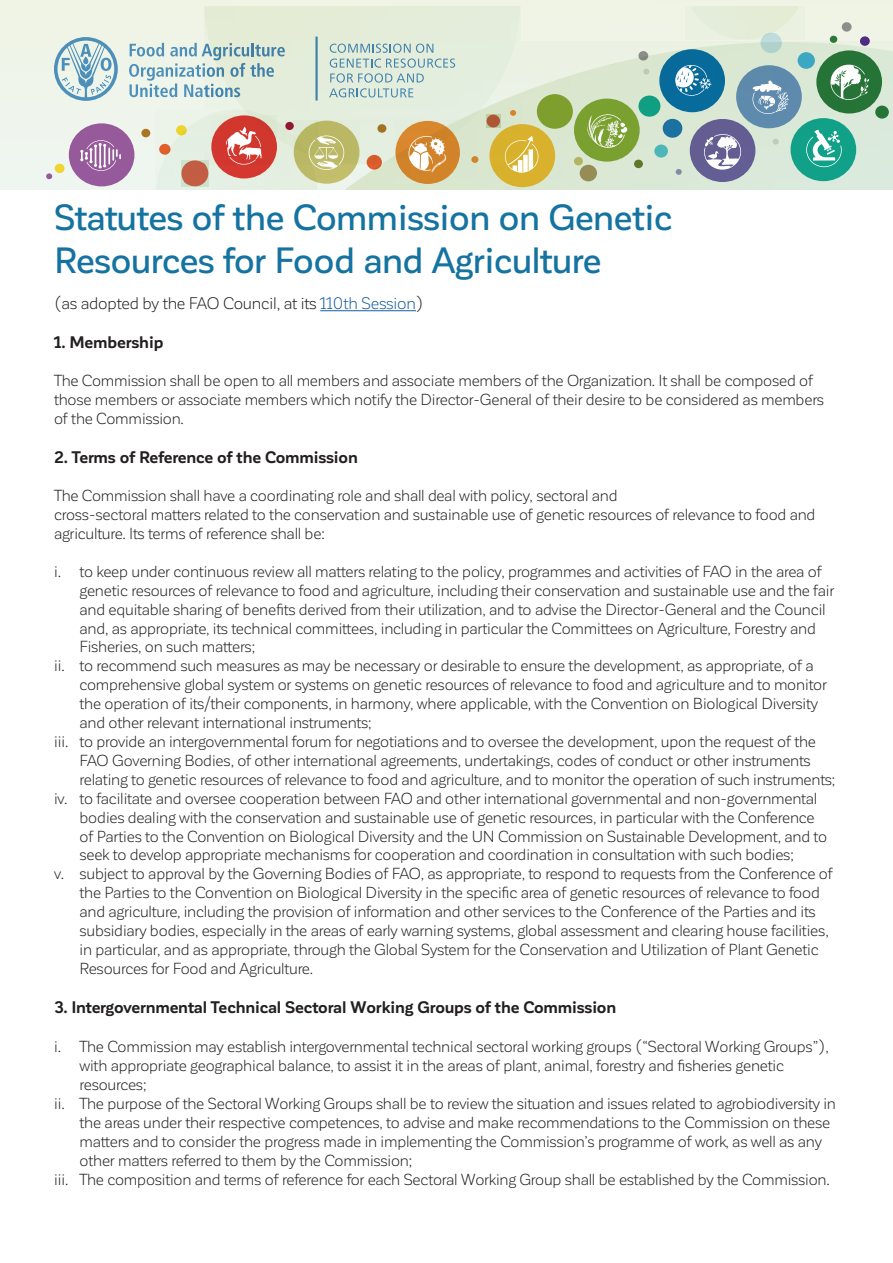
<style>
.page{position:relative;width:893px;height:1263px;background:#fff}
.page>*{position:absolute;margin:0;border:0;box-sizing:border-box;transform-origin:0 0}
.t1{font:500 36px/43.2px "Corporative Sans";letter-spacing:-.01em;color:#1473a0}
.t2{font:700 16.5px "Corporative Sans";letter-spacing:-.01em;color:#231f20}
.t3{font:16.5px "Corporative Sans";letter-spacing:-.015em;color:#231f20}
.t4{font:15.75px/18.9px "Corporative Sans";letter-spacing:-.015em;color:#231f20}
.s1{color:#175d9e}
</style>
<div class="page">
<svg style="left:0;top:0;width:893px;height:190px;background:#e5eee5"></svg>
<svg style="left:344px;top:42px;width:549px;height:148px;background:#dbe8d5"></svg>
<svg style="left:204px;top:7px;width:316px;height:157px;background:#dae6d7"></svg>
<svg style="left:685px;top:7px;width:119px;height:33px;background:#e6eeda"></svg>
<svg style="left:471px;top:156px;width:7px;height:7px"></svg>
<div style="left:574px;top:157px;width:9px;height:8px;background:#b3b460;border-radius:50%"></div>
<div style="left:141px;top:129px;width:9px;height:8px;background:#aa7624;border-radius:50%"></div>
<div style="left:580px;top:165px;width:17px;height:16px;background:#958c56;border-radius:50%"></div>
<div style="left:798px;top:52px;width:17px;height:17px;background:#3ca7c1;border-radius:50%"></div>
<svg style="left:638px;top:96px;width:22px;height:21px"></svg>
<svg style="left:367px;top:155px;width:15px;height:15px"></svg>
<svg style="left:860px;top:36px;width:10px;height:10px"></svg>
<svg style="left:842px;top:22px;width:10px;height:10px"></svg>
<svg style="left:510px;top:110px;width:6px;height:6px"></svg>
<div style="left:760px;top:33px;width:22px;height:20px;background:linear-gradient(to right,#b7d7d3,#b7d7d3);border-radius:50%"></div>
<div style="left:487px;top:115px;width:13px;height:12px;background:#b05635;border-radius:50%"></div>
<div style="left:537px;top:94px;width:36px;height:35px;background:#7e9f2d;border-radius:50%"></div>
<div style="left:663px;top:119px;width:19px;height:19px;background:#1b71a0;border-radius:50%"></div>
<svg style="left:654px;top:145px;width:14px;height:13px"></svg>
<svg style="left:773px;top:139px;width:6px;height:6px"></svg>
<svg style="left:676px;top:169px;width:6px;height:6px"></svg>
<svg style="left:875px;top:106px;width:14px;height:13px"></svg>
<svg style="left:55px;top:164px;width:10px;height:9px"></svg>
<div style="left:69px;top:123px;width:65px;height:63px;background:#965a9b;border-radius:50%"></div>
<svg style="left:80px;top:140px;width:41px;height:31px"></svg>
<div style="left:690px;top:119px;width:65px;height:63px;background:#635d92;border-radius:50%"></div>
<svg style="left:704px;top:134px;width:37px;height:36px"></svg>
<div style="left:395px;top:121px;width:65px;height:63px;background:#d28429;border-radius:50%"></div>
<svg style="left:408px;top:136px;width:38px;height:37px"></svg>
<div style="left:294px;top:121px;width:65px;height:63px;background:#bab865;border-radius:50%"></div>
<svg style="left:155px;top:109px;width:189px;height:81px"></svg>
<div style="left:574px;top:99px;width:66px;height:63px;background:#7aa030;border-radius:50%"></div>
<svg style="left:587px;top:114px;width:41px;height:34px"></svg>
<div style="left:659px;top:49px;width:66px;height:63px;background:#076a9b;border-radius:50%"></div>
<svg style="left:675px;top:65px;width:36px;height:31px"></svg>
<div style="left:791px;top:118px;width:65px;height:63px;background:#11a189;border-radius:50%"></div>
<svg style="left:806px;top:130px;width:36px;height:37px"></svg>
<div style="left:816px;top:50px;width:66px;height:63px;background:#267337;border-radius:50%"></div>
<svg style="left:830px;top:65px;width:39px;height:35px"></svg>
<div style="left:736px;top:65px;width:66px;height:63px;background:#5e8aad;border-radius:50%"></div>
<svg style="left:752px;top:80px;width:37px;height:34px"></svg>
<div style="left:489px;top:124px;width:66px;height:63px;background:#d9b12c;border-radius:50%"></div>
<svg style="left:505px;top:136px;width:33px;height:37px"></svg>
<svg style="left:643px;top:69px;width:6px;height:6px"></svg>
<div style="left:830px;top:36px;width:7px;height:7px;background:#2a793b;border-radius:50%"></div>
<svg style="left:638px;top:51px;width:10px;height:10px"></svg>
<svg style="left:46px;top:173px;width:6px;height:6px"></svg>
<div style="left:634px;top:160px;width:9px;height:8px;background:#5e772b;border-radius:50%"></div>
<svg style="left:377px;top:124px;width:9px;height:9px"></svg>
<hr style="left:320px;top:310px;width:96px;height:1px;background:#175d9e">
<h1 class="t1" style="left:54px;top:196px;width:620px">Statutes of the Commission on Genetic<br>Resources for Food and Agriculture</h1>
<p class="t3" style="left:54px;top:295px;width:371px">(as adopted by the FAO Council, at its <span class="s1">110th Session</span>)</p>
<p class="t2" style="left:54px;top:333px;width:111px">1. Membership</p>
<p class="t4" style="left:54px;top:371px;width:772px">The Commission shall be open to all members and associate members of the Organization. It shall be composed of those members or associate members which notify the Director-General of their desire to be considered as members of the Commission.</p>
<p class="t2" style="left:54px;top:448px;width:305px">2. Terms of Reference of the Commission</p>
<p class="t4" style="left:54px;top:486px;width:763px">The Commission shall have a coordinating role and shall deal with policy, sectoral and<br>cross-sectoral matters related to the conservation and sustainable use of genetic resources of relevance to food and agriculture. Its terms of reference shall be:</p>
<p class="t4" style="left:54px;top:562px;width:769px">i. to keep under continuous review all matters relating to the policy, programmes and activities of FAO in the area of</p>
<p class="t4" style="left:80px;top:581px;width:756px">genetic resources of relevance to food and agriculture, including their conservation and sustainable use and the fair</p>
<p class="t4" style="left:80px;top:600px;width:748px">and equitable sharing of benefits derived from their utilization, and to advise the Director-General and the Council</p>
<p class="t4" style="left:80px;top:619px;width:738px">and, as appropriate, its technical committees, including in particular the Committees on Agriculture, Forestry and</p>
<p class="t4" style="left:80px;top:638px;width:177px">Fisheries, on such matters;</p>
<p class="t4" style="left:54px;top:657px;width:761px">ii. to recommend such measures as may be necessary or desirable to ensure the development, as appropriate, of a</p>
<p class="t4" style="left:80px;top:675px;width:749px">comprehensive global system or systems on genetic resources of relevance to food and agriculture and to monitor</p>
<p class="t4" style="left:80px;top:694px;width:740px">the operation of its/their components, in harmony, where applicable, with the Convention on Biological Diversity</p>
<p class="t4" style="left:80px;top:713px;width:294px">and other relevant international instruments;</p>
<p class="t4" style="left:54px;top:732px;width:764px">iii. to provide an intergovernmental forum for negotiations and to oversee the development, upon the request of the</p>
<p class="t4" style="left:80px;top:751px;width:733px">FAO Governing Bodies, of other international agreements, undertakings, codes of conduct or other instruments</p>
<p class="t4" style="left:80px;top:770px;width:757px">relating to genetic resources of relevance to food and agriculture, and to monitor the operation of such instruments;</p>
<p class="t4" style="left:54px;top:789px;width:765px">iv. to facilitate and oversee cooperation between FAO and other international governmental and non-governmental</p>
<p class="t4" style="left:80px;top:808px;width:737px">bodies dealing with the conservation and sustainable use of genetic resources, in particular with the Conference</p>
<p class="t4" style="left:80px;top:827px;width:749px">of Parties to the Convention on Biological Diversity and the UN Commission on Sustainable Development, and to</p>
<p class="t4" style="left:80px;top:846px;width:716px">seek to develop appropriate mechanisms for cooperation and coordination in consultation with such bodies;</p>
<p class="t4" style="left:54px;top:864px;width:780px">v. subject to approval by the Governing Bodies of FAO, as appropriate, to respond to requests from the Conference of</p>
<p class="t4" style="left:80px;top:883px;width:742px">the Parties to the Convention on Biological Diversity in the specific area of genetic resources of relevance to food</p>
<p class="t4" style="left:80px;top:902px;width:738px">and agriculture, including the provision of information and other services to the Conference of the Parties and its</p>
<p class="t4" style="left:80px;top:921px;width:751px">subsidiary bodies, especially in the areas of early warning systems, global assessment and clearing house facilities,</p>
<p class="t4" style="left:80px;top:940px;width:741px">in particular, and as appropriate, through the Global System for the Conservation and Utilization of Plant Genetic</p>
<p class="t4" style="left:80px;top:959px;width:235px">Resources for Food and Agriculture.</p>
<p class="t2" style="left:54px;top:999px;width:564px">3. Intergovernmental Technical Sectoral Working Groups of the Commission</p>
<p class="t4" style="left:54px;top:1037px;width:776px">i. The Commission may establish intergovernmental technical sectoral working groups (“Sectoral Working Groups”),</p>
<p class="t4" style="left:80px;top:1056px;width:706px">with appropriate geographical balance, to assist it in the areas of plant, animal, forestry and fisheries genetic</p>
<p class="t4" style="left:80px;top:1075px;width:69px">resources;</p>
<p class="t4" style="left:54px;top:1094px;width:783px">ii. The purpose of the Sectoral Working Groups shall be to review the situation and issues related to agrobiodiversity in</p>
<p class="t4" style="left:80px;top:1113px;width:752px">the areas under their respective competences, to advise and make recommendations to the Commission on these</p>
<p class="t4" style="left:80px;top:1132px;width:744px">matters and to consider the progress made in implementing the Commission’s programme of work, as well as any</p>
<p class="t4" style="left:80px;top:1151px;width:334px">other matters referred to them by the Commission;</p>
<p class="t4" style="left:54px;top:1170px;width:777px">iii. The composition and terms of reference for each Sectoral Working Group shall be established by the Commission.</p>
</div>
